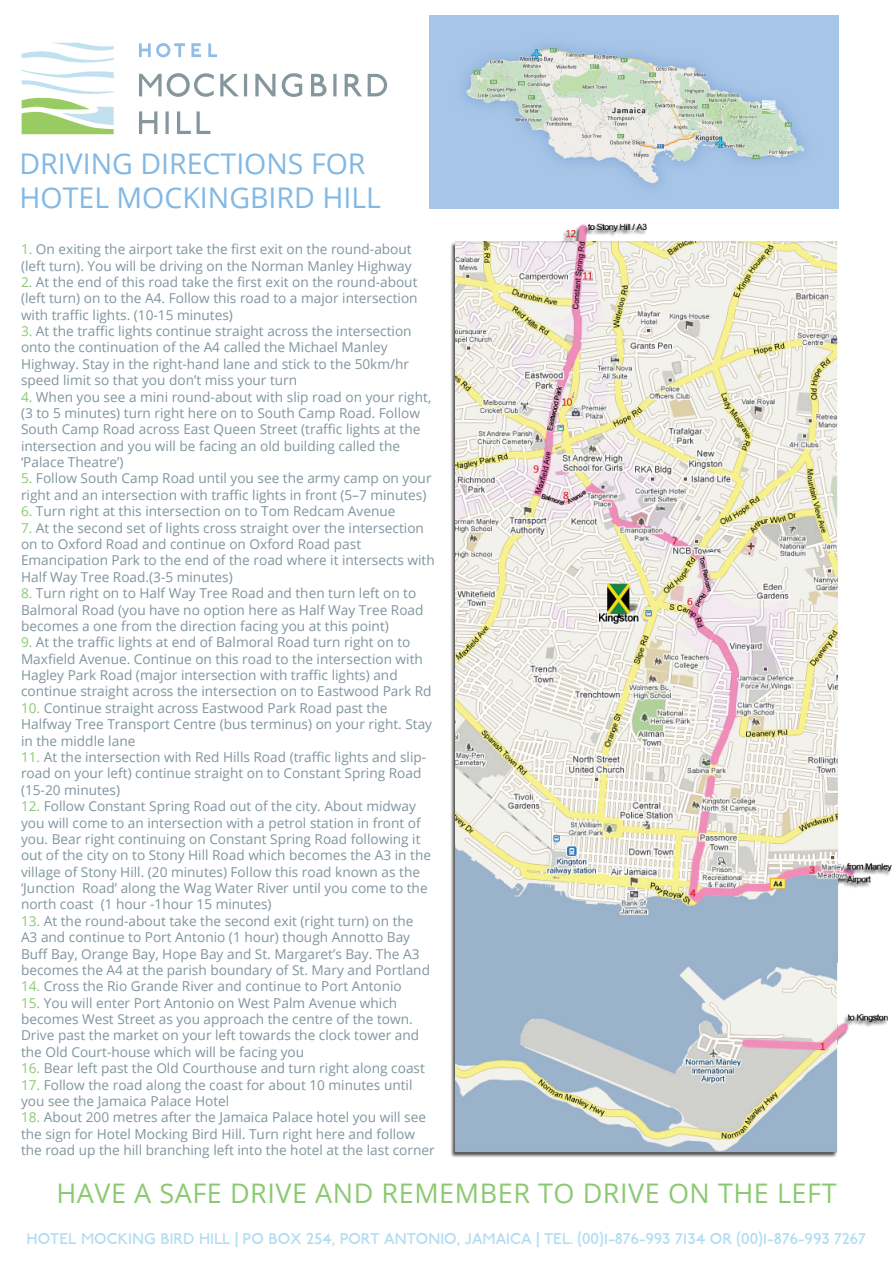
<style>
.page{position:relative;width:893px;height:1263px;background:#fff}
.page>*{position:absolute;margin:0;border:0;box-sizing:border-box;transform-origin:0 0}
.t1{font:28.5px/34.2px "Open Sans";color:#81b8e4}
.t2{font:27px "Open Sans";letter-spacing:.02em;color:#8cc972}
.t3{font:16.5px "P22 Johnston Underground";color:#b0dcf2}
.t4{font:13.65px/16.4px "Open Sans";color:#80959d}
.s1{color:#8cc972}
</style>
<div class="page">
<img style="left:430px;top:16px;width:408px;height:192px">
<svg style="left:139px;top:43px;width:46px;height:14px"></svg>
<svg style="left:191px;top:43px;width:10px;height:14px"></svg>
<svg style="left:208px;top:43px;width:9px;height:14px"></svg>
<svg style="left:139px;top:73px;width:75px;height:24px"></svg>
<svg style="left:220px;top:74px;width:19px;height:23px"></svg>
<hr style="left:244px;top:74px;width:3px;height:22px;background:#85979c">
<svg style="left:255px;top:74px;width:20px;height:22px"></svg>
<svg style="left:282px;top:73px;width:20px;height:24px"></svg>
<svg style="left:311px;top:74px;width:16px;height:22px"></svg>
<svg style="left:333px;top:74px;width:4px;height:22px"></svg>
<svg style="left:345px;top:74px;width:17px;height:22px"></svg>
<svg style="left:368px;top:74px;width:19px;height:22px"></svg>
<svg style="left:139px;top:111px;width:18px;height:23px"></svg>
<svg style="left:165px;top:111px;width:4px;height:23px"></svg>
<svg style="left:177px;top:111px;width:14px;height:23px"></svg>
<svg style="left:197px;top:111px;width:13px;height:23px"></svg>
<svg style="left:22px;top:43px;width:92px;height:20px"></svg>
<svg style="left:22px;top:70px;width:92px;height:64px"></svg>
<img style="left:451px;top:223px;width:441px;height:934px">
<p class="t1" style="left:20px;top:146px;width:363px">DRIVING DIRECTIONS FOR<br>HOTEL MOCKINGBIRD HILL</p>
<p class="t4" style="left:21px;top:241px;width:392px"><span class="s1">1.</span> On exiting the airport take the first exit on the round-about (left turn). You will be driving on the Norman Manley Highway</p>
<p class="t4" style="left:21px;top:273px;width:398px;text-align:justify"><span class="s1">2.</span> At the end of this road take the first exit on the round-about (left turn) on to the A4. Follow this road to a major intersection with traffic lights. (10-15 minutes)</p>
<p class="t4" style="left:21px;top:323px;width:392px"><span class="s1">3.</span> At the traffic lights continue straight across the intersection onto the continuation of the A4 called the Michael Manley Highway. Stay in the right-hand lane and stick to the 50km/hr speed limit so that you don’t miss your turn</p>
<p class="t4" style="left:21px;top:388px;width:412px"><span class="s1">4.</span> When you see a mini round-about with slip road on your right, (3 to 5 minutes) turn right here on to South Camp Road. Follow South Camp Road across East Queen Street (traffic lights at the intersection and you will be facing an old building called the ‘Palace Theatre’)</p>
<p class="t4" style="left:21px;top:470px;width:412px"><span class="s1">5.</span> Follow South Camp Road until you see the army camp on your right and an intersection with traffic lights in front (5–7 minutes)</p>
<p class="t4" style="left:21px;top:503px;width:376px"><span class="s1">6.</span> Turn right at this intersection on to Tom Redcam Avenue</p>
<p class="t4" style="left:21px;top:519px;width:415px"><span class="s1">7.</span> At the second set of lights cross straight over the intersection on to Oxford Road and continue on Oxford Road past Emancipation Park to the end of the road where it intersects with Half Way Tree Road.(3-5 minutes)</p>
<p class="t4" style="left:21px;top:585px;width:404px"><span class="s1">8.</span> Turn right on to Half Way Tree Road and then turn left on to<br>Balmoral Road (you have no option here as Half Way Tree Road becomes a one from the direction facing you at this point)</p>
<p class="t4" style="left:21px;top:634px;width:412px"><span class="s1">9.</span> At the traffic lights at end of Balmoral Road turn right on to Maxfield Avenue. Continue on this road to the intersection with Hagley Park Road (major intersection with traffic lights) and continue straight across the intersection on to Eastwood Park Rd</p>
<p class="t4" style="left:21px;top:699px;width:413px"><span class="s1">10.</span> Continue straight across Eastwood Park Road past the<br>Halfway Tree Transport Centre (bus terminus) on your right. Stay in the middle lane</p>
<p class="t4" style="left:21px;top:748px;width:407px"><span class="s1">11.</span> At the intersection with Red Hills Road (traffic lights and slip&shy;road on your left) continue straight on to Constant Spring Road (15-20 minutes)</p>
<p class="t4" style="left:21px;top:798px;width:412px"><span class="s1">12.</span> Follow Constant Spring Road out of the city. About midway you will come to an intersection with a petrol station in front of you. Bear right continuing on Constant Spring Road following it out of the city on to Stony Hill Road which becomes the A3 in the village of Stony Hill. (20 minutes) Follow this road known as the ‘Junction Road’ along the Wag Water River until you come to the north coast (1 hour -1hour 15 minutes)</p>
<p class="t4" style="left:21px;top:912px;width:411px"><span class="s1">13.</span> At the round-about take the second exit (right turn) on the A3 and continue to Port Antonio (1 hour) though Annotto Bay Buff Bay, Orange Bay, Hope Bay and St. Margaret’s Bay. The A3 becomes the A4 at the parish boundary of St. Mary and Portland</p>
<p class="t4" style="left:21px;top:978px;width:382px"><span class="s1">14.</span> Cross the Rio Grande River and continue to Port Antonio</p>
<p class="t4" style="left:21px;top:994px;width:400px"><span class="s1">15.</span> You will enter Port Antonio on West Palm Avenue which becomes West Street as you approach the centre of the town.<br>Drive past the market on your left towards the clock tower and the Old Court-house which will be facing you</p>
<p class="t4" style="left:21px;top:1060px;width:405px"><span class="s1">16.</span> Bear left past the Old Courthouse and turn right along coast</p>
<p class="t4" style="left:21px;top:1076px;width:393px"><span class="s1">17.</span> Follow the road along the coast for about 10 minutes until you see the Jamaica Palace Hotel</p>
<p class="t4" style="left:21px;top:1109px;width:415px"><span class="s1">18.</span> About 200 metres after the Jamaica Palace hotel you will see the sign for Hotel Mocking Bird Hill. Turn right here and follow the road up the hill branching left into the hotel at the last corner</p>
<p class="t2" style="left:56px;top:1174px;width:782px">HAVE A SAFE DRIVE AND REMEMBER TO DRIVE ON THE LEFT</p>
<p class="t3" style="left:27px;top:1229px;width:841px">HOTEL MOCKING BIRD HILL | PO BOX 254, PORT ANTONIO, JAMAICA | TEL. (00)1-876-993 7134 OR (00)1-876-993 7267</p>
</div>
